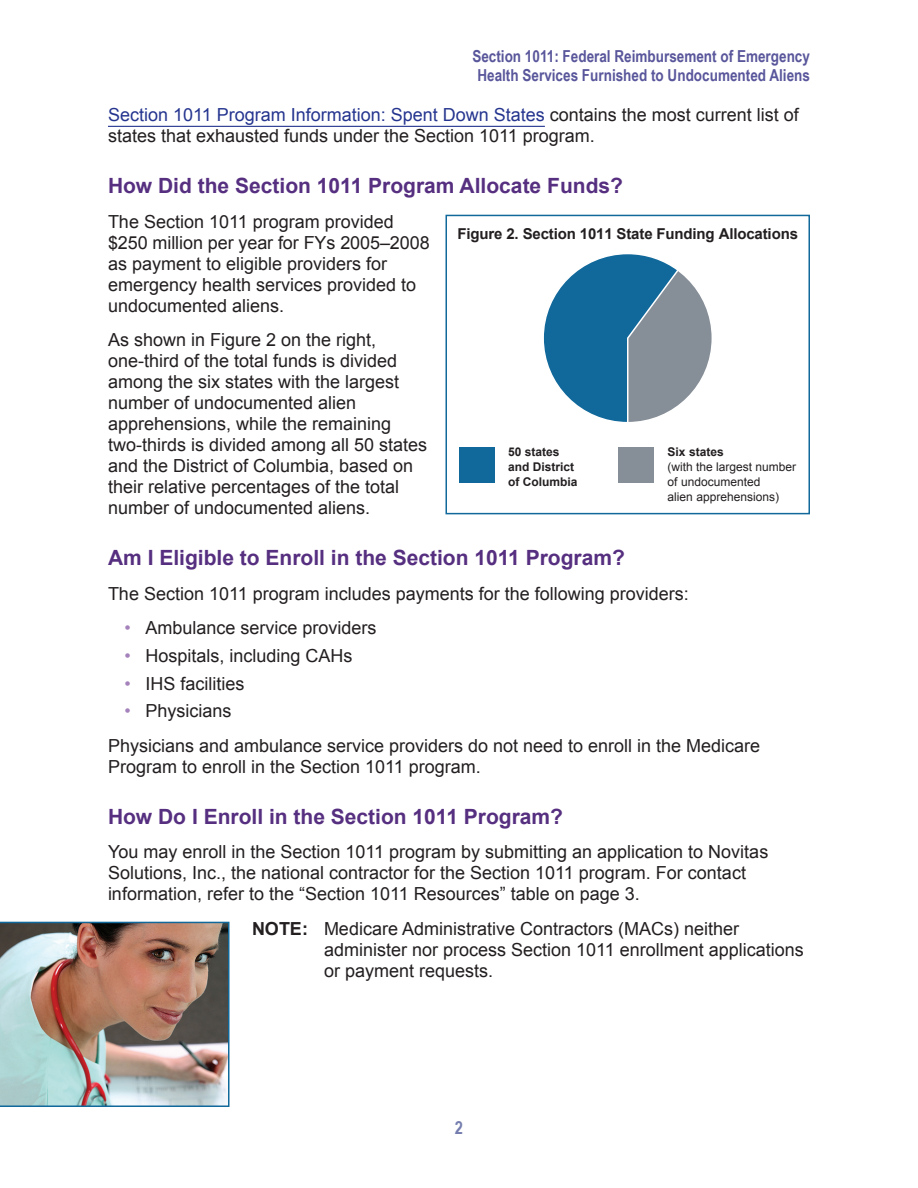
<style>
.page{position:relative;width:918px;height:1188px;background:#fff}
.page>*{position:absolute;margin:0;border:0;box-sizing:border-box;transform-origin:0 0}
.t1{font:700 21px "Arial";color:#562f80}
.t2{font:18px/21px "Arial";color:#231f20}
.t3{font:700 18px "Arial Narrow";color:#747dae}
.t4{font:700 16.5px/19.5px "Arial Narrow";color:#59569b;text-align:center}
.t5{font:700 15px "Arial";letter-spacing:-.01em;color:#231f20}
.t6{font:12px/15px "Arial";color:#231f20}
.t7{font:700 12px/15px "Arial";color:#231f20}
.s1{color:#25358f}
.s2{color:#a582bb}
.s3{font-weight:700}
</style>
<div class="page">
<hr style="left:108px;top:126px;width:437px;height:1px;background:#25358f">
<div style="left:543px;top:254px;width:169px;height:169px;background:#868e98;border-radius:50%"></div>
<svg style="left:543px;top:254px;width:137px;height:169px"></svg>
<div style="left:459px;top:447px;width:36px;height:36px;background:#10689b"></div>
<div style="left:619px;top:447px;width:35px;height:36px;background:#868e98"></div>
<img style="left:0;top:922px;width:230px;height:185px">
<div style="left:446px;top:215px;width:364px;height:299px;border:2px solid #10689b"></div>
<p class="t4" style="left:472px;top:45px;width:339px">Section 1011: Federal Reimbursement of Emergency<br>Health Services Furnished to Undocumented Aliens</p>
<p class="t2" style="left:108px;top:104px;width:692px"><span class="s1">Section 1011 Program Information: Spent Down States</span> contains the most current list of states that exhausted funds under the Section 1011 program.</p>
<p class="t1" style="left:108px;top:172px;width:517px">How Did the Section 1011 Program Allocate Funds?</p>
<p class="t2" style="left:108px;top:211px;width:323px">The Section 1011 program provided $250 million per year for FYs 2005–2008 as payment to eligible providers for emergency health services provided to undocumented aliens.</p>
<p class="t2" style="left:108px;top:330px;width:321px">As shown in Figure 2 on the right, one-third of the total funds is divided among the six states with the largest number of undocumented alien apprehensions, while the remaining two-thirds is divided among all 50 states and the District of Columbia, based on their relative percentages of the total number of undocumented aliens.</p>
<p class="t5" style="left:457px;top:224px;width:342px">Figure 2. Section 1011 State Funding Allocations</p>
<p class="t7" style="left:508px;top:445px;width:71px">50 states and District of Columbia</p>
<p class="t7" style="left:668px;top:445px;width:58px">Six states</p>
<p class="t6" style="left:668px;top:459px;width:130px">(with the largest number of undocumented<br>alien apprehensions)</p>
<p class="t1" style="left:108px;top:544px;width:518px">Am I Eligible to Enroll in the Section 1011 Program?</p>
<p class="t2" style="left:108px;top:583px;width:582px">The Section 1011 program includes payments for the following providers:</p>
<p class="t2" style="left:124px;top:617px;width:254px"><span class="s2">•</span> Ambulance service providers</p>
<p class="t2" style="left:124px;top:645px;width:230px"><span class="s2">•</span> Hospitals, including CAHs</p>
<p class="t2" style="left:124px;top:673px;width:122px"><span class="s2">•</span> IHS facilities</p>
<p class="t2" style="left:108px;top:694px;width:654px;line-height:34.5px;text-indent:16px"><span class="s2">•</span> Physicians<br>Physicians and ambulance service providers do not need to enroll in the Medicare</p>
<p class="t2" style="left:108px;top:756px;width:374px">Program to enroll in the Section 1011 program.</p>
<p class="t1" style="left:108px;top:802px;width:457px">How Do I Enroll in the Section 1011 Program?</p>
<p class="t2" style="left:108px;top:842px;width:662px">You may enroll in the Section 1011 program by submitting an application to Novitas<br>Solutions, Inc., the national contractor for the Section 1011 program. For contact information, refer to the “Section 1011 Resources” table on page 3.</p>
<p class="t2" style="left:324px;top:918px;width:481px;text-indent:-72px"><span class="s3">NOTE:</span> Medicare Administrative Contractors (MACs) neither administer nor process Section 1011 enrollment applications or payment requests.</p>
<p class="t3" style="left:455px;top:1114px;width:10px">2</p>
</div>
